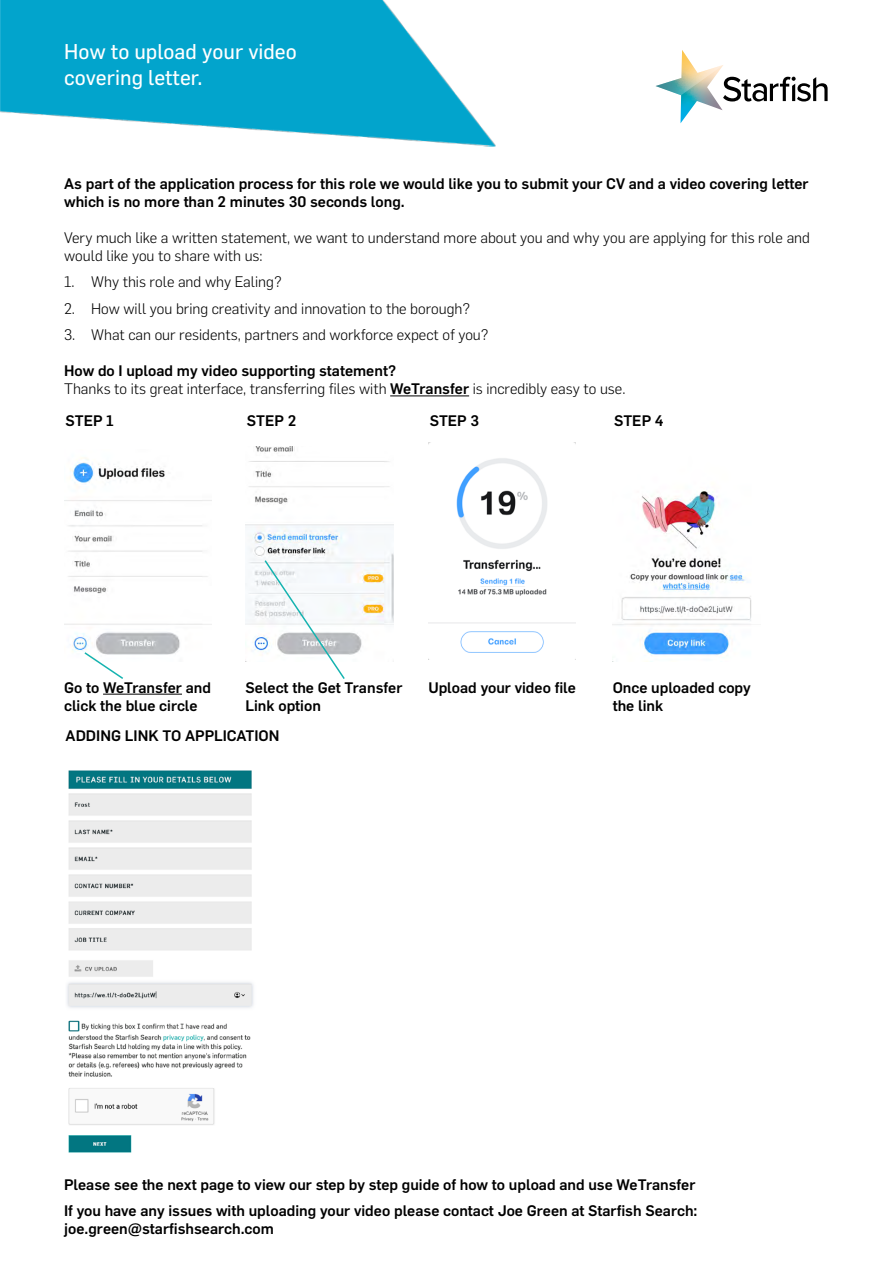
<style>
.page{position:relative;width:893px;height:1263px;background:#fff}
.page>*{position:absolute;margin:0;border:0;box-sizing:border-box;transform-origin:0 0}
.t1{font:21px/25.2px "Flama";color:#fff}
.t2{font:500 15px/18px "Flama";color:#000}
.t3{font:300 15px/18px "Flama";color:#000}
.s1{font-weight:500}
</style>
<div class="page">
<img style="left:0;top:0;width:496px;height:147px">
<hr style="left:390px;top:395px;width:79px;height:1px;background:#000">
<svg style="left:655px;top:50px;width:173px;height:73px"></svg>
<hr style="left:103px;top:694px;width:79px;height:1px;background:#000">
<img style="left:64px;top:457px;width:148px;height:198px">
<img style="left:245px;top:447px;width:148px;height:208px">
<img style="left:428px;top:443px;width:148px;height:216px">
<img style="left:613px;top:491px;width:139px;height:164px">
<img style="left:67px;top:770px;width:187px;height:383px">
<svg style="left:83px;top:651px;width:42px;height:28px"></svg>
<svg style="left:263px;top:559px;width:83px;height:120px"></svg>
<p class="t1" style="left:64px;top:39px;width:234px">How to upload your video covering letter.</p>
<p class="t2" style="left:64px;top:173px;width:746px">As part of the application process for this role we would like you to submit your CV and a video covering letter which is no more than 2 minutes 30 seconds long.</p>
<p class="t3" style="left:64px;top:228px;width:747px">Very much like a written statement, we want to understand more about you and why you are applying for this role and would like you to share with us:</p>
<p class="t3" style="left:64px;top:272px;width:219px">1. Why this role and why Ealing?</p>
<p class="t3" style="left:64px;top:299px;width:408px">2. How will you bring creativity and innovation to the borough?</p>
<p class="t3" style="left:64px;top:325px;width:426px">3. What can our residents, partners and workforce expect of you?</p>
<p class="t2" style="left:64px;top:361px;width:333px">How do I upload my video supporting statement?</p>
<p class="t3" style="left:64px;top:379px;width:563px">Thanks to its great interface, transferring files with <span class="s1">WeTransfer</span> is incredibly easy to use.</p>
<p class="t2" style="left:66px;top:411px;width:50px">STEP 1</p>
<p class="t2" style="left:247px;top:411px;width:51px">STEP 2</p>
<p class="t2" style="left:430px;top:411px;width:51px">STEP 3</p>
<p class="t2" style="left:614px;top:411px;width:51px">STEP 4</p>
<p class="t2" style="left:64px;top:677px;width:148px">Go to WeTransfer and click the blue circle</p>
<p class="t2" style="left:245px;top:677px;width:158px">Select the Get Transfer<br>Link option</p>
<p class="t2" style="left:428px;top:677px;width:149px">Upload your video file</p>
<p class="t2" style="left:613px;top:677px;width:139px">Once uploaded copy the link</p>
<p class="t2" style="left:66px;top:726px;width:215px">ADDING LINK TO APPLICATION</p>
<p class="t2" style="left:64px;top:1174px;width:633px">Please see the next page to view our step by step guide of how to upload and use WeTransfer</p>
<p class="t2" style="left:64px;top:1201px;width:635px">If you have any issues with uploading your video please contact Joe Green at Starfish Search: joe.green@starfishsearch.com</p>
</div>
